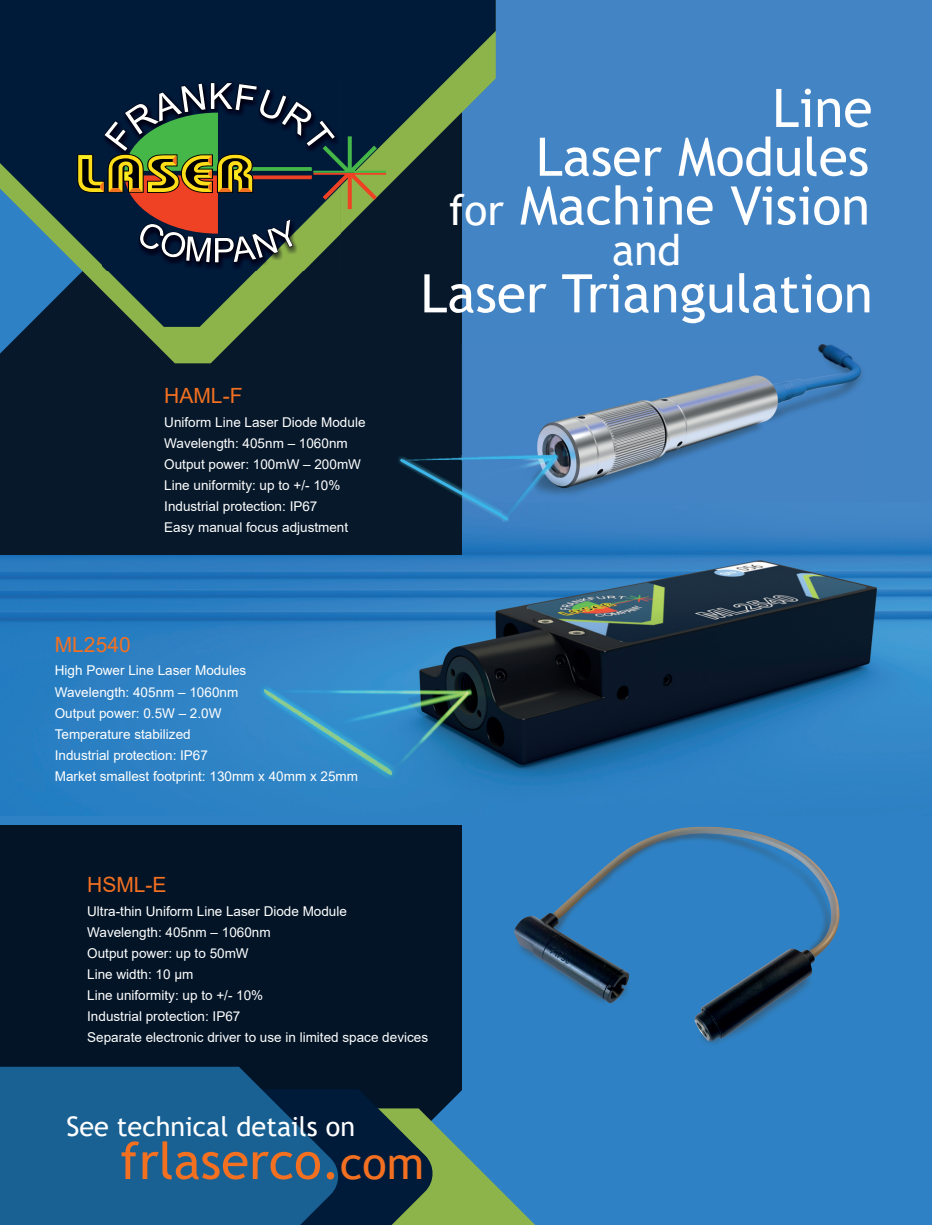
<style>
.page{position:relative;width:932px;height:1225px;background:#fff}
.page>*{position:absolute;margin:0;border:0;box-sizing:border-box;transform-origin:0 0}
.t1{font:53.1px/48.8px "Trebuchet MS";color:#fff;text-align:right}
.t2{font:51px "Trebuchet MS";color:#f37021}
.t3{font:42.6px "Trebuchet MS";color:#fff}
.t4{font:27px "Trebuchet MS";color:#fff}
.t5{font:21px "Arial";color:#f37021}
.t6{font:13.5px/21.1px "Arial";color:#fff}
.s1{font-size:42.6px}
.s2{font-size:45px}
</style>
<div class="page">
<div style="left:0;top:0;width:931px;height:1225px;background:#2e81c4"></div>
<div style="left:0;top:0;width:931px;height:545px;background:#4384c5"></div>
<img style="left:0;top:524px;width:931px;height:292px">
<div style="left:0;top:825px;width:461px;height:400px;background:#021426"></div>
<div style="left:0;top:0;width:461px;height:555px;background:#06182a"></div>
<svg style="left:444px;top:992px;width:18px;height:116px"></svg>
<svg style="left:435px;top:1108px;width:100px;height:117px"></svg>
<svg style="left:340px;top:1089px;width:95px;height:136px;background:#1b373b"></svg>
<svg style="left:0;top:1066px;width:340px;height:159px;background:#165887"></svg>
<img style="left:514px;top:913px;width:300px;height:128px">
<img style="left:552px;top:826px;width:287px;height:131px">
<img style="left:461px;top:344px;width:400px;height:151px">
<img style="left:461px;top:453px;width:98px;height:71px">
<img style="left:461px;top:521px;width:50px;height:2px">
<svg style="left:398px;top:457px;width:112px;height:65px"></svg>
<img style="left:502px;top:454px;width:56px;height:67px">
<img style="left:400px;top:460px;width:157px;height:1px">
<img style="left:400px;top:455px;width:157px;height:5px">
<img style="left:504px;top:456px;width:52px;height:63px">
<svg style="left:0;top:327px;width:495px;height:36px"></svg>
<svg style="left:0;top:0;width:495px;height:327px;fill:#001b3a"></svg>
<img style="left:102px;top:263px;width:238px;height:7px">
<svg style="left:77px;top:82px;width:309px;height:181px"></svg>
<h3 class="t5" style="left:164px;top:384px;width:80px">HAML-F</h3>
<p class="t6" style="left:164px;top:411px;width:203px">Uniform Line Laser Diode Module</p>
<p class="t6" style="left:164px;top:432px;width:185px">Wavelength: 405nm – 1060nm</p>
<p class="t6" style="left:164px;top:453px;width:198px">Output power: 100mW – 200mW</p>
<p class="t6" style="left:164px;top:496px;width:155px">Industrial protection: IP67</p>
<p class="t6" style="left:164px;top:475px;width:177px">Line uniformity: up to +/- 10%</p>
<p class="t6" style="left:164px;top:517px;width:185px">Easy manual focus adjustment</p>
<h3 class="t5" style="left:55px;top:633px;width:77px">ML2540</h3>
<p class="t6" style="left:55px;top:660px;width:193px">High Power Line Laser Modules</p>
<p class="t6" style="left:55px;top:681px;width:185px">Wavelength: 405nm – 1060nm<br>Output power: 0.5W – 2.0W</p>
<p class="t6" style="left:55px;top:723px;width:137px">Temperature stabilized</p>
<p class="t6" style="left:55px;top:766px;width:305px">Market smallest footprint: 130mm x 40mm x 25mm</p>
<p class="t6" style="left:55px;top:744px;width:155px">Industrial protection: IP67</p>
<h3 class="t5" style="left:87px;top:873px;width:81px">HSML-E</h3>
<p class="t6" style="left:87px;top:900px;width:261px">Ultra-thin Uniform Line Laser Diode Module</p>
<p class="t6" style="left:87px;top:921px;width:185px">Wavelength: 405nm – 1060nm</p>
<p class="t6" style="left:87px;top:942px;width:163px">Output power: up to 50mW</p>
<p class="t6" style="left:87px;top:963px;width:177px">Line width: 10 μm<br>Line uniformity: up to +/- 10%<br>Industrial protection: IP67</p>
<h1 class="t1" style="left:448px;top:84px;width:425px">Line<br>Laser Modules<br><span class="s1">for</span> Machine Vision</h1>
<h3 class="t3" style="left:612px;top:225px;width:71px">and</h3>
<h1 class="t1" style="left:420px;top:269px;width:453px">Laser Triangulation</h1>
<p class="t6" style="left:87px;top:1027px;width:342px">Separate electronic driver to use in limited space devices</p>
<h3 class="t4" style="left:66px;top:1111px;width:290px">See technical details on</h3>
<h2 class="t2" style="left:120px;top:1131px;width:305px">frlaserco.<span class="s2">com</span></h2>
</div>
